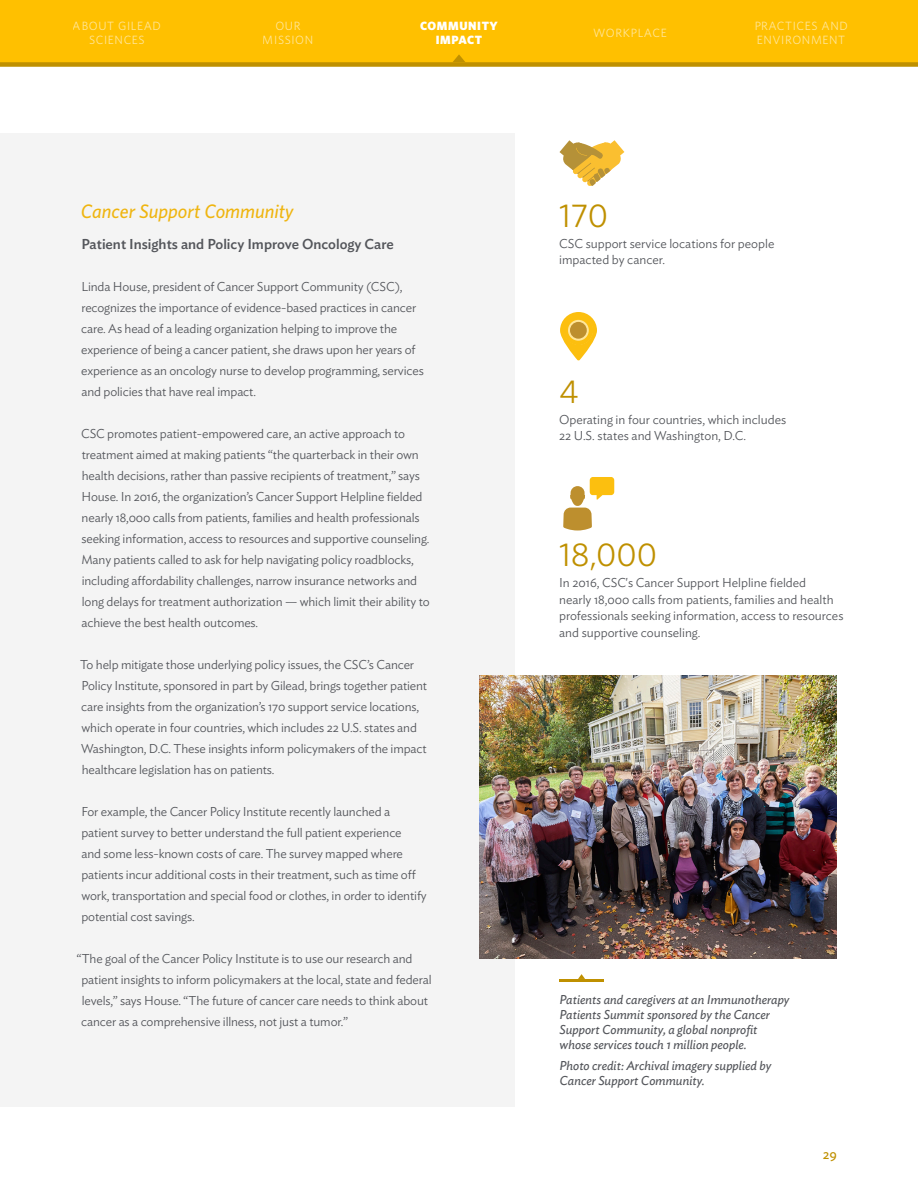
<style>
.page{position:relative;width:918px;height:1188px;background:#fff}
.page>*{position:absolute;margin:0;border:0;box-sizing:border-box;transform-origin:0 0}
.Infographic_body_sma{font:33px "Whitney";color:#bf9000}
.Infographic{font:33px "Whitney";color:#bf9000}
.side_bar_header{font:italic 500 19.5px "Whitney";color:#efb510}
.side_bar_subhead{font:500 14.25px "Ideal Sans";color:#54565b}
.t1{font:13.5px "Ideal Sans";color:#bf9000}
.side_bar_body_copy{font:300 12.75px/21px "Ideal Sans";letter-spacing:-.01em;color:#54565b}
.Infographic_body_sma-2{font:300 12.75px/16.5px "Ideal Sans";color:#54565b}
.Small_Caption_Left_G{font:italic 12.75px/15px "Ideal Sans";color:#54565b}
.t2{font:12px/14.4px "Whitney";letter-spacing:.05em;color:#fff;text-align:center}
.t3{font:900 12px/14.4px "Whitney";letter-spacing:.05em;color:#fff;text-align:center}
</style>
<div class="page">
<div style="left:0;top:0;width:918px;height:64px;background:#ffc000"></div>
<div style="left:0;top:62px;width:918px;height:5px;background:#bf9000"></div>
<svg style="left:453px;top:55px;width:12px;height:7px"></svg>
<div style="left:0;top:134px;width:514px;height:973px;background:#f4f4f4"></div>
<img style="left:479px;top:675px;width:358px;height:284px">
<svg style="left:578px;top:974px;width:7px;height:5px"></svg>
<hr style="left:560px;top:979px;width:44px;height:2px;background:#bf9000">
<svg style="left:560px;top:312px;width:37px;height:49px"></svg>
<svg style="left:559px;top:140px;width:65px;height:46px"></svg>
<div style="left:564px;top:315px;width:29px;height:30px;background:#fcbf0f;border-radius:50%"></div>
<svg style="left:568px;top:320px;width:21px;height:21px"></svg>
<div style="left:570px;top:322px;width:17px;height:17px;background:#bd8f2e;border-radius:50%"></div>
<svg style="left:563px;top:477px;width:51px;height:54px"></svg>
<p class="t2" style="left:73px;top:18px;width:90px">ABOUT GILEAD<br>SCIENCES</p>
<p class="t2" style="left:263px;top:18px;width:52px">OUR<br>MISSION</p>
<p class="t3" style="left:420px;top:18px;width:79px">COMMUNITY<br>IMPACT</p>
<p class="t2" style="left:593px;top:25px;width:75px">WORKPLACE</p>
<p class="t2" style="left:754px;top:18px;width:95px;text-align:left">PRACTICES AND<br>ENVIRONMENT</p>
<p class="side_bar_header" style="left:81px;top:198px;width:214px">Cancer Support Community</p>
<p class="side_bar_subhead" style="left:82px;top:233px;width:314px">Patient Insights and Policy Improve Oncology Care</p>
<p class="side_bar_body_copy" style="left:81px;top:275px;width:344px">Linda House, president of Cancer Support Community (CSC), recognizes the importance of evidence-based practices in cancer care. As head of a leading organization helping to improve the experience of being a cancer patient, she draws upon her years of experience as an oncology nurse to develop programming, services and policies that have real impact.</p>
<p class="side_bar_body_copy" style="left:81px;top:422px;width:350px">CSC promotes patient-empowered care, an active approach to treatment aimed at making patients “the quarterback in their own health decisions, rather than passive recipients of treatment,” says House. In 2016, the organization’s Cancer Support Helpline fielded nearly 18,000 calls from patients, families and health professionals seeking information, access to resources and supportive counseling.<br>Many patients called to ask for help navigating policy roadblocks, including affordability challenges, narrow insurance networks and long delays for treatment authorization — which limit their ability to achieve the best health outcomes.</p>
<p class="side_bar_body_copy" style="left:80px;top:653px;width:349px">To help mitigate those underlying policy issues, the CSC’s Cancer Policy Institute, sponsored in part by Gilead, brings together patient care insights from the organization’s 170 support service locations, which operate in four countries, which includes 22 U.S. states and Washington, D.C. These insights inform policymakers of the impact healthcare legislation has on patients.</p>
<p class="side_bar_body_copy" style="left:81px;top:800px;width:347px">For example, the Cancer Policy Institute recently launched a patient survey to better understand the full patient experience<br>and some less-known costs of care. The survey mapped where patients incur additional costs in their treatment, such as time off work, transportation and special food or clothes, in order to identify potential cost savings.</p>
<p class="side_bar_body_copy" style="left:81px;top:947px;width:352px;text-indent:-4px">“The goal of the Cancer Policy Institute is to use our research and patient insights to inform policymakers at the local, state and federal levels,” says House. “The future of cancer care needs to think about cancer as a comprehensive illness, not just a tumor.”</p>
<p class="Infographic" style="left:559px;top:193px;width:50px">170</p>
<p class="Infographic_body_sma-2" style="left:559px;top:234px;width:217px">CSC support service locations for people impacted by cancer.</p>
<p class="Infographic" style="left:559px;top:369px;width:21px">4</p>
<p class="Infographic_body_sma-2" style="left:559px;top:410px;width:229px">Operating in four countries, which includes<br>22 U.S. states and Washington, D.C.</p>
<p class="Infographic_body_sma" style="left:559px;top:533px;width:100px">18,000</p>
<p class="Infographic_body_sma-2" style="left:559px;top:574px;width:286px">In 2016, CSC's Cancer Support Helpline fielded<br>nearly 18,000 calls from patients, families and health professionals seeking information, access to resources and supportive counseling.</p>
<p class="Small_Caption_Left_G" style="left:560px;top:991px;width:232px">Patients and caregivers at an Immunotherapy Patients Summit sponsored by the Cancer Support Community, a global nonprofit whose services touch 1 million people.</p>
<p class="Small_Caption_Left_G" style="left:560px;top:1058px;width:214px">Photo credit: Archival imagery supplied by<br>Cancer Support Community.</p>
<p class="t1" style="left:823px;top:1144px;width:16px">29</p>
</div>
